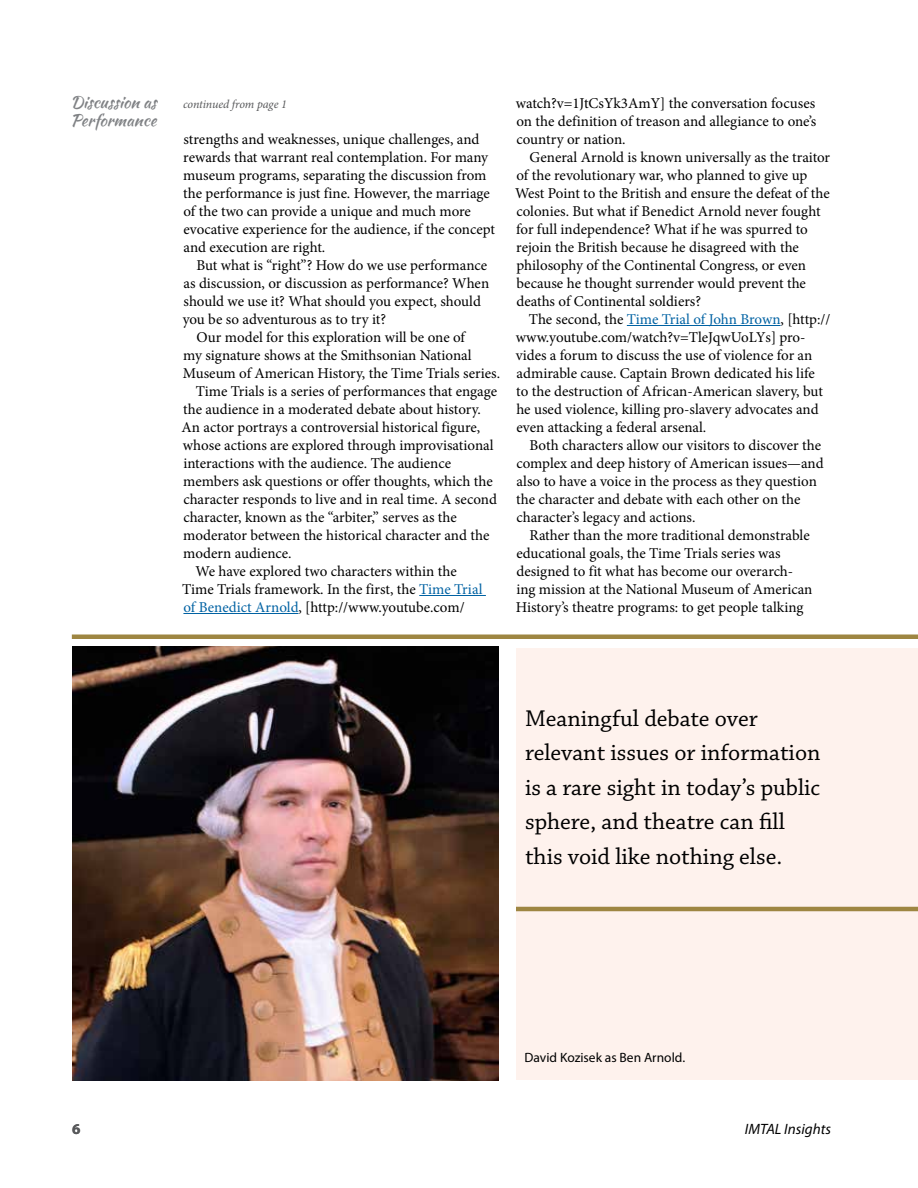
<style>
.page{position:relative;width:918px;height:1188px;background:#fff}
.page>*{position:absolute;margin:0;border:0;box-sizing:border-box;transform-origin:0 0}
.t1{font:24px/34.5px "Chaparral Pro";color:#000}
.t2{font:16.5px/18px "Kaushan Script";color:#808285}
.t3{font:15px/18px "Minion Pro";letter-spacing:-.005em;color:#000}
.t4{font:italic 15px "Myriad Pro";color:#000}
.t5{font:700 15px "Myriad Pro";color:#58595b}
.t6{font:13.5px "Myriad Pro";color:#000}
.t7{font:italic 12px "Minion Pro";letter-spacing:-.005em;color:#58595b}
.s1{color:#0062a3}
</style>
<div class="page">
<hr style="left:419px;top:595px;width:67px;height:1px;background:#0062a3">
<hr style="left:183px;top:613px;width:115px;height:1px;background:#0062a3">
<img style="left:72px;top:646px;width:426px;height:434px">
<hr style="left:627px;top:325px;width:154px;height:1px;background:#0062a3">
<div style="left:72px;top:634px;width:846px;height:5px;background:#9e8642"></div>
<div style="left:516px;top:649px;width:402px;height:431px;background:#fef2ed"></div>
<hr style="left:516px;top:907px;width:402px;height:4px;background:#9e8642">
<p class="t2" style="left:70px;top:93px;width:88px">Discussion as<br>Performance</p>
<p class="t7" style="left:183px;top:96px;width:105px">continued from page 1</p>
<p class="t3" style="left:516px;top:94px;width:302px;text-align:justify">watch?v=1JtCsYk3AmY] the conversation focuses on the definition of treason and allegiance to one’s country or nation.</p>
<p class="t3" style="left:515px;top:148px;width:317px;text-indent:15px">General Arnold is known universally as the traitor of the revolutionary war, who planned to give up West Point to the British and ensure the defeat of the colonies. But what if Benedict Arnold never fought for full independence? What if he was spurred to rejoin the British because he disagreed with the philosophy of the Continental Congress, or even because he thought surrender would prevent the deaths of Continental soldiers?</p>
<p class="t3" style="left:516px;top:310px;width:316px;text-indent:13px">The second, the <span class="s1">Time Trial of John Brown</span>, [http:// www.youtube.com/watch?v=TleJqwUoLYs] pro&shy;vides a forum to discuss the use of violence for an admirable cause. Captain Brown dedicated his life<br>to the destruction of African-American slavery, but he used violence, killing pro-slavery advocates and even attacking a federal arsenal.</p>
<p class="t3" style="left:516px;top:436px;width:309px;text-indent:13px">Both characters allow our visitors to discover the complex and deep history of American issues—and also to have a voice in the process as they question the character and debate with each other on the character’s legacy and actions.</p>
<p class="t3" style="left:516px;top:526px;width:298px;text-indent:14px">Rather than the more traditional demonstrable educational goals, the Time Trials series was designed to fit what has become our overarch&shy;ing mission at the National Museum of American History’s theatre programs: to get people talking</p>
<p class="t3" style="left:183px;top:130px;width:313px">strengths and weaknesses, unique challenges, and rewards that warrant real contemplation. For many museum programs, separating the discussion from the performance is just fine. However, the marriage of the two can provide a unique and much more evocative experience for the audience, if the concept and execution are right.</p>
<p class="t3" style="left:196px;top:256px;width:292px">But what is “right”? How do we use performance</p>
<p class="t3" style="left:184px;top:274px;width:307px">as discussion, or discussion as performance? When</p>
<p class="t3" style="left:184px;top:292px;width:299px">should we use it? What should you expect, should</p>
<p class="t3" style="left:183px;top:310px;width:205px">you be so adventurous as to try it?</p>
<p class="t3" style="left:197px;top:328px;width:271px">Our model for this exploration will be one of</p>
<p class="t3" style="left:183px;top:346px;width:290px">my signature shows at the Smithsonian National</p>
<p class="t3" style="left:183px;top:364px;width:319px">Museum of American History, the Time Trials series.</p>
<p class="t3" style="left:196px;top:382px;width:303px">Time Trials is a series of performances that engage</p>
<p class="t3" style="left:183px;top:400px;width:299px">the audience in a moderated debate about history.</p>
<p class="t3" style="left:182px;top:418px;width:300px">An actor portrays a controversial historical figure,</p>
<p class="t3" style="left:183px;top:436px;width:312px">whose actions are explored through improvisational</p>
<p class="t3" style="left:183px;top:454px;width:269px">interactions with the audience. The audience</p>
<p class="t3" style="left:183px;top:472px;width:311px">members ask questions or offer thoughts, which the</p>
<p class="t3" style="left:183px;top:490px;width:315px">character responds to live and in real time. A second</p>
<p class="t3" style="left:183px;top:508px;width:275px">character, known as the “arbiter,” serves as the</p>
<p class="t3" style="left:183px;top:526px;width:308px">moderator between the historical character and the</p>
<p class="t3" style="left:183px;top:544px;width:110px">modern audience.</p>
<p class="t3" style="left:196px;top:562px;width:263px">We have explored two characters within the</p>
<p class="t3" style="left:182px;top:580px;width:302px">Time Trials framework. In the first, the <span class="s1">Time Trial</span></p>
<p class="t3" style="left:183px;top:598px;width:283px"><span class="s1">of Benedict Arnold</span>, [http://www.youtube.com/</p>
<h1 class="t1" style="left:525px;top:702px;width:297px">Meaningful debate over relevant issues or information is a rare sight in today’s public sphere, and theatre can fill this void like nothing else.</h1>
<p class="t6" style="left:525px;top:1049px;width:162px">David Kozisek as Ben Arnold.</p>
<p class="t5" style="left:72px;top:1119px;width:10px">6</p>
<p class="t4" style="left:745px;top:1120px;width:88px">IMTAL Insights</p>
</div>
